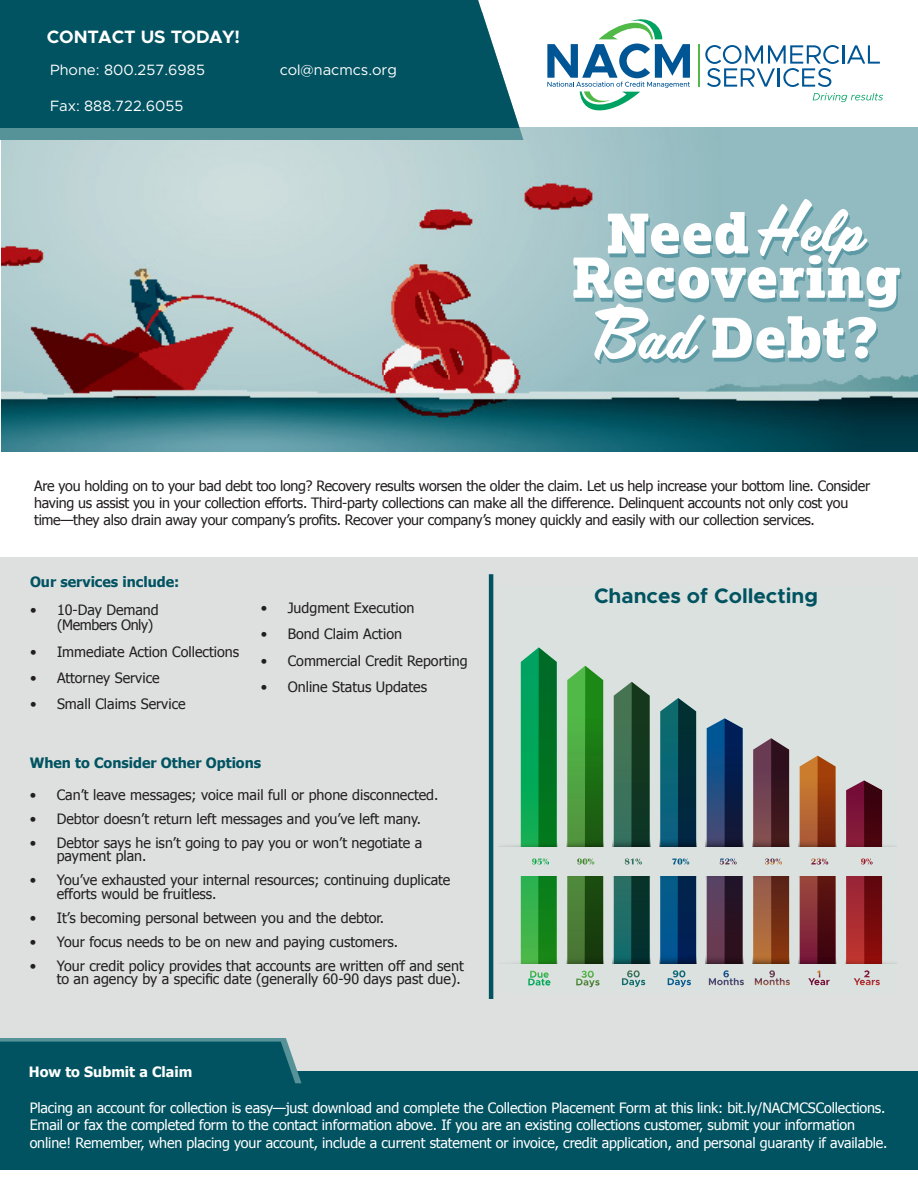
<style>
.page{position:relative;width:918px;height:1188px;background:#fff}
.page>*{position:absolute;margin:0;border:0;box-sizing:border-box;transform-origin:0 0}
.t1{font:700 21px "Metropolis";color:#015361}
.t2{font:700 18px "Metropolis";color:#fff}
.t3{font:15px "Metropolis";color:#fff}
.t4{font:14.25px/13.5px "Tahoma";color:#231f20}
.t5{font:14.25px/17.1px "Tahoma";letter-spacing:-.01em;color:#fff}
.t6{font:14.25px/17.1px "Tahoma";letter-spacing:-.02em;color:#231f20}
.t7{font:700 14.25px "Tahoma";color:#015361}
.t8{font:14.25px/15.8px "Tahoma";letter-spacing:-.025em;color:#231f20}
.t9{font:700 14.25px "Tahoma";color:#fff}
</style>
<div class="page">
<img style="left:1px;top:128px;width:917px;height:324px">
<div style="left:0;top:126px;width:524px;height:14px;background:#569398"></div>
<div style="left:0;top:0;width:519px;height:128px;background:#015361"></div>
<svg style="left:705px;top:45px;width:175px;height:42px"></svg>
<svg style="left:813px;top:93px;width:70px;height:9px"></svg>
<hr style="left:699px;top:44px;width:1px;height:43px;background:#51b948">
<svg style="left:547px;top:19px;width:143px;height:92px"></svg>
<div style="left:0;top:557px;width:918px;height:536px;background:#dde0df"></div>
<div style="left:0;top:1071px;width:918px;height:98px;background:#015361"></div>
<svg style="left:0;top:1038px;width:302px;height:46px"></svg>
<svg style="left:498px;top:647px;width:399px;height:341px"></svg>
<hr style="left:489px;top:574px;width:4px;height:425px;background:#015361">
<svg style="left:573px;top:199px;width:329px;height:165px"></svg>
<p class="t2" style="left:47px;top:26px;width:195px">CONTACT US TODAY!</p>
<p class="t3" style="left:50px;top:60px;width:156px">Phone: 800.257.6985</p>
<p class="t3" style="left:50px;top:96px;width:135px">Fax: 888.722.6055</p>
<p class="t3" style="left:280px;top:60px;width:119px">col@nacmcs.org</p>
<p class="t6" style="left:34px;top:477px;width:838px">Are you holding on to your bad debt too long? Recovery results worsen the older the claim. Let us help increase your bottom line. Consider having us assist you in your collection efforts. Third-party collections can make all the difference. Delinquent accounts not only cost you time—they also drain away your company’s profits. Recover your company’s money quickly and easily with our collection services.</p>
<p class="t7" style="left:30px;top:572px;width:151px">Our services include:</p>
<p class="t8" style="left:57px;top:601px;width:103px;text-indent:-27px">• 10-Day Demand (Members Only)</p>
<p class="t4" style="left:30px;top:644px;width:211px">• Immediate Action Collections</p>
<p class="t4" style="left:30px;top:670px;width:131px">• Attorney Service</p>
<p class="t4" style="left:30px;top:697px;width:157px">• Small Claims Service</p>
<p class="t4" style="left:261px;top:601px;width:155px">• Judgment Execution</p>
<p class="t4" style="left:261px;top:627px;width:143px">• Bond Claim Action</p>
<p class="t4" style="left:261px;top:653px;width:209px">• Commercial Credit Reporting</p>
<p class="t4" style="left:261px;top:679px;width:168px">• Online Status Updates</p>
<p class="t7" style="left:30px;top:753px;width:233px">When to Consider Other Options</p>
<p class="t4" style="left:30px;top:787px;width:410px">• Can’t leave messages; voice mail full or phone disconnected.</p>
<p class="t4" style="left:30px;top:811px;width:393px">• Debtor doesn’t return left messages and you’ve left many.</p>
<p class="t4" style="left:57px;top:835px;width:367px;text-indent:-27px">• Debtor says he isn’t going to pay you or won’t negotiate a payment plan.</p>
<p class="t4" style="left:57px;top:873px;width:395px;text-indent:-27px">• You’ve exhausted your internal resources; continuing duplicate efforts would be fruitless.</p>
<p class="t4" style="left:30px;top:910px;width:356px">• It’s becoming personal between you and the debtor.</p>
<p class="t4" style="left:30px;top:934px;width:370px">• Your focus needs to be on new and paying customers.</p>
<p class="t4" style="left:30px;top:958px;width:436px;text-align:right">• Your credit policy provides that accounts are written off and sent to an agency by a specific date (generally 60-90 days past due).</p>
<p class="t9" style="left:29px;top:1062px;width:165px">How to Submit a Claim</p>
<p class="t1" style="left:594px;top:582px;width:226px">Chances of Collecting</p>
<p class="t5" style="left:30px;top:1099px;width:859px">Placing an account for collection is easy—just download and complete the Collection Placement Form at this link: bit.ly/NACMCSCollections.<br>Email or fax the completed form to the contact information above. If you are an existing collections customer, submit your information online! Remember, when placing your account, include a current statement or invoice, credit application, and personal guaranty if available.</p>
</div>
